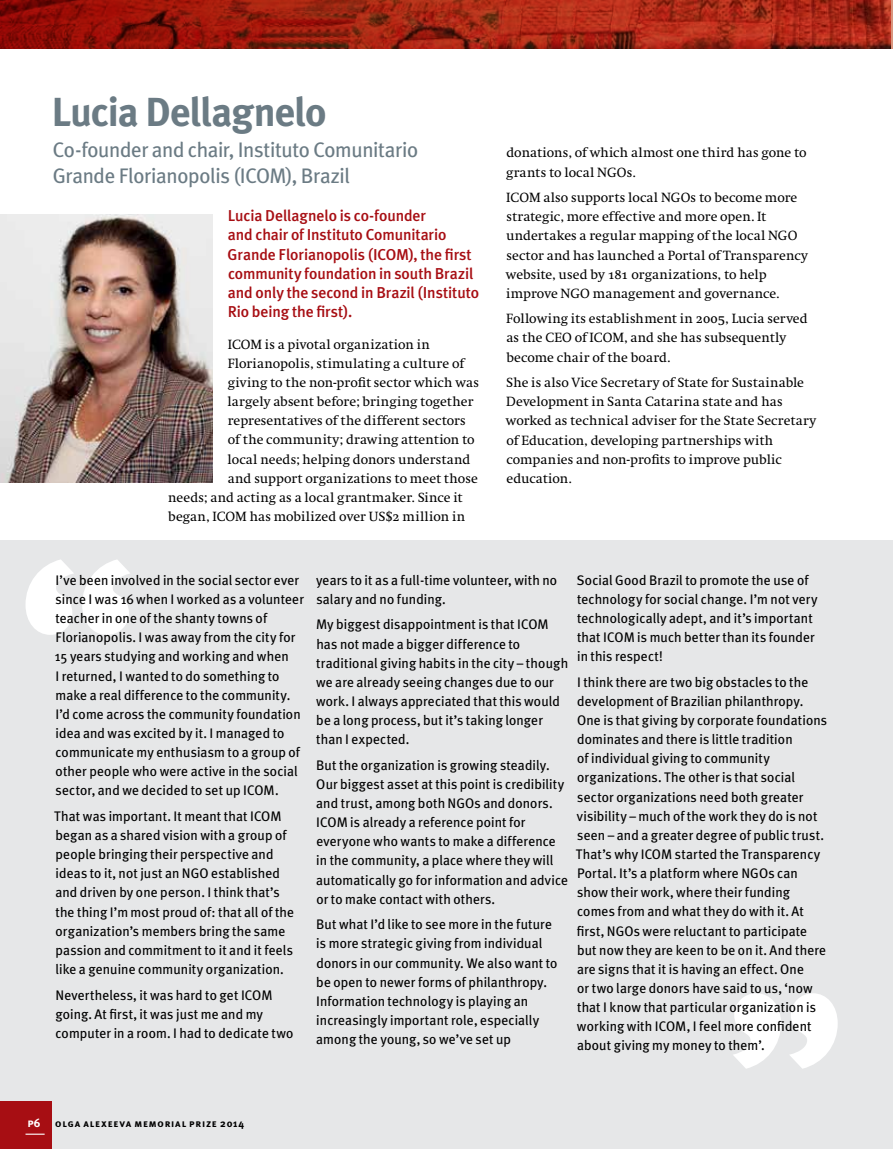
<style>
.page{position:relative;width:893px;height:1149px;background:#fff}
.page>*{position:absolute;margin:0;border:0;box-sizing:border-box;transform-origin:0 0}
.t1{font:700 40.5px "Meta Plus";letter-spacing:-.025em;color:#6b7b84}
.t2{font:21px/25.5px "Meta Plus";letter-spacing:-.02em;color:#6b7b84}
.t3{font:500 15.75px/19px "Meta Plus";letter-spacing:-.005em;color:#a70e13}
.t4{font:13.8px/19px "Meta Plus";letter-spacing:.01em;color:#000}
.t5{font:13.8px/19px "Swift";letter-spacing:.005em;color:#000}
.t6{font:10.5px "Meta Plus Bold Caps";letter-spacing:.075em;color:#000}
.s1{font-family:"Swift SCEF"}
.s2{font-size:12px;color:#fff}
.s3{font-family:"Meta Plus";font-weight:700;font-size:12px;color:#fff}
.s4{font-family:"Meta Plus";font-weight:700}
</style>
<div class="page">
<svg style="left:0;top:0;width:892px;height:49px;background:#9c2011"></svg>
<hr style="left:892px;top:0;width:1px;height:49px;background:#d9947d">
<img style="left:0;top:215px;width:213px;height:267px">
<div style="left:0;top:540px;width:893px;height:608px;background:#e6e7e8"></div>
<svg style="left:26px;top:559px;width:104px;height:75px"></svg>
<svg style="left:733px;top:993px;width:105px;height:75px"></svg>
<div style="left:0;top:1101px;width:51px;height:47px;background:#a70e13"></div>
<svg style="left:26px;top:1133px;width:19px;height:1px"></svg>
<h1 class="t1" style="left:52px;top:88px;width:276px">Lucia Dellagnelo</h1>
<h2 class="t2" style="left:53px;top:137px;width:367px">Co‑founder and chair, Instituto Comunitario<br>Grande Florianopolis (ICOM), Brazil</h2>
<p class="t3" style="left:228px;top:206px;width:253px">Lucia Dellagnelo is co‑founder<br>and chair of Instituto Comunitario Grande Florianopolis (ICOM), the first community foundation in south Brazil and only the second in Brazil (Instituto Rio being the first).</p>
<p class="t5" style="left:228px;top:335px;width:204px">ICOM is a pivotal organization in</p>
<p class="t5" style="left:228px;top:354px;width:238px">Florianopolis, stimulating a culture of</p>
<p class="t5" style="left:228px;top:373px;width:253px">giving to the non‑profit sector which was</p>
<p class="t5" style="left:228px;top:392px;width:247px">largely absent before; bringing together</p>
<p class="t5" style="left:228px;top:411px;width:240px">representatives of the different sectors</p>
<p class="t5" style="left:228px;top:430px;width:248px">of the community; drawing attention to</p>
<p class="t5" style="left:228px;top:449px;width:244px">local needs; helping donors understand</p>
<p class="t5" style="left:228px;top:469px;width:251px">and support organizations to meet those</p>
<p class="t5" style="left:168px;top:488px;width:296px">needs; and acting as a local grantmaker. Since it</p>
<p class="t5" style="left:168px;top:507px;width:298px">began, ICOM has mobilized over US$<span class="s1">2</span> million in</p>
<p class="t5" style="left:506px;top:144px;width:302px">donations, of which almost one third has gone to grants to local NGOs.</p>
<p class="t5" style="left:506px;top:188px;width:304px">ICOM also supports local NGOs to become more strategic, more effective and more open. It undertakes a regular mapping of the local NGO sector and has launched a Portal of Transparency website, used by <span class="s1">181</span> organizations, to help improve NGO management and governance.</p>
<p class="t5" style="left:506px;top:309px;width:303px">Following its establishment in <span class="s1">2005</span>, Lucia served as the CEO of ICOM, and she has subsequently become chair of the board.</p>
<p class="t5" style="left:506px;top:373px;width:312px">She is also Vice Secretary of State for Sustainable Development in Santa Catarina state and has worked as technical adviser for the State Secretary of Education, developing partnerships with companies and non‑profits to improve public education.</p>
<p class="t4" style="left:55px;top:570px;width:251px">I’ve been involved in the social sector ever since I was 16 when I worked as a volunteer teacher in one of the shanty towns of Florianopolis. I was away from the city for 15 years studying and working and when<br>I returned, I wanted to do something to make a real difference to the community.<br>I’d come across the community foundation idea and was excited by it. I managed to communicate my enthusiasm to a group of other people who were active in the social sector, and we decided to set up ICOM.</p>
<p class="t4" style="left:54px;top:806px;width:242px">That was important. It meant that ICOM began as a shared vision with a group of people bringing their perspective and ideas to it, not just an NGO established and driven by one person. I think that’s the thing I’m most proud of: that all of the organization’s members bring the same passion and commitment to it and it feels like a genuine community organization.</p>
<p class="t4" style="left:55px;top:984px;width:240px">Nevertheless, it was hard to get ICOM going. At first, it was just me and my computer in a room. I had to dedicate two</p>
<p class="t4" style="left:316px;top:570px;width:243px">years to it as a full‑time volunteer, with no salary and no funding.</p>
<p class="t4" style="left:316px;top:614px;width:254px">My biggest disappointment is that ICOM has not made a bigger difference to traditional giving habits in the city – though we are already seeing changes due to our work. I always appreciated that this would be a long process, but it’s taking longer than I expected.</p>
<p class="t4" style="left:316px;top:755px;width:253px">But the organization is growing steadily.<br>Our biggest asset at this point is credibility and trust, among both NGOs and donors.<br>ICOM is already a reference point for everyone who wants to make a difference in the community, a place where they will automatically go for information and advice or to make contact with others.</p>
<p class="t4" style="left:316px;top:914px;width:243px">But what I’d like to see more in the future is more strategic giving from individual donors in our community. We also want to be open to newer forms of philanthropy.<br>Information technology is playing an increasingly important role, especially among the young, so we’ve set up</p>
<p class="t4" style="left:577px;top:570px;width:242px">Social Good Brazil to promote the use of technology for social change. I’m not very technologically adept, and it’s important that ICOM is much better than its founder in this respect!</p>
<p class="t4" style="left:576px;top:672px;width:253px">I think there are two big obstacles to the development of Brazilian philanthropy.<br>One is that giving by corporate foundations dominates and there is little tradition<br>of individual giving to community organizations. The other is that social sector organizations need both greater visibility – much of the work they do is not seen – and a greater degree of public trust.<br>That’s why ICOM started the Transparency Portal. It’s a platform where NGOs can show their work, where their funding comes from and what they do with it. At first, NGOs were reluctant to participate but now they are keen to be on it. And there are signs that it is having an effect. One<br>or two large donors have said to us, ‘now that I know that particular organization is working with ICOM, I feel more confident about giving my money to them’.</p>
<p class="t6" style="left:27px;top:1117px;width:218px"><span class="s2">p</span><span class="s3">6</span> olga alexeeva memorial prize <span class="s4">2014</span></p>
</div>
